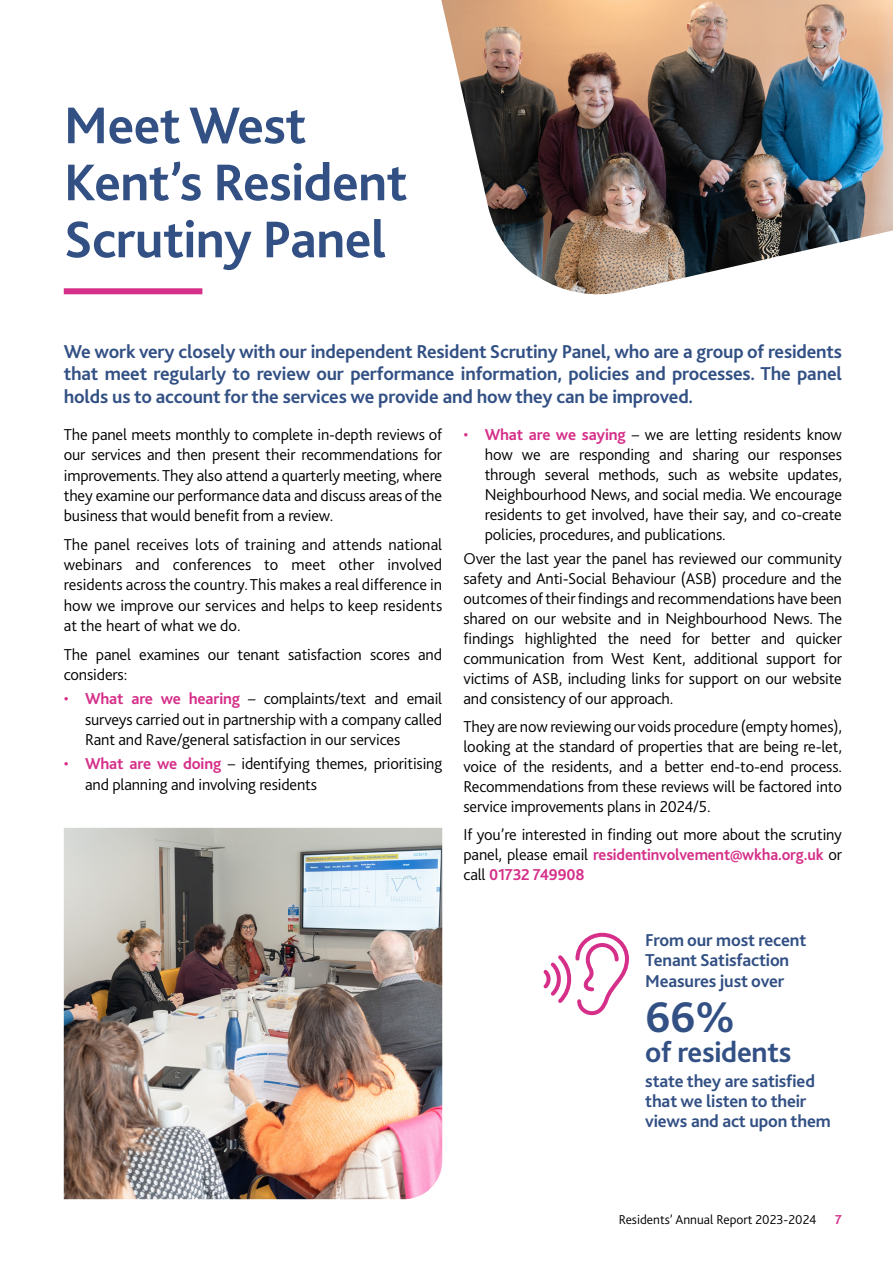
<style>
.page{position:relative;width:893px;height:1263px;background:#fff}
.page>*{position:absolute;margin:0;border:0;box-sizing:border-box;transform-origin:0 0}
.t1{font:700 54px/57px "Bliss 2";letter-spacing:-.01em;color:#325084}
.t2{font:700 45px "Bliss 2";color:#325084}
.t3{font:700 30px "Bliss 2";letter-spacing:-.01em;color:#325084}
.t4{font:700 19.5px/22.5px "Bliss 2";letter-spacing:-.01em;color:#325084;text-align:justify}
.t5{font:700 18px/20.2px "Bliss 2";letter-spacing:-.01em;color:#325084}
.t6{font:300 16.5px/20px "Bliss 2";letter-spacing:-.01em;color:#000;text-align:justify}
.t7{font:300 13.5px "Bliss 2";color:#000}
.t8{font:700 13.5px "Bliss 2";color:#d52f89}
.s1{color:#d52f89}
.s2{font-weight:700;color:#d52f89}
</style>
<div class="page">
<svg style="left:543px;top:932px;width:86px;height:84px"></svg>
<img style="left:64px;top:828px;width:378px;height:371px">
<div style="left:64px;top:288px;width:138px;height:6px;background:#d52f89"></div>
<img style="left:441px;top:0;width:452px;height:295px">
<h1 class="t1" style="left:64px;top:95px;width:345px">Meet West<br>Kent’s Resident<br>Scrutiny Panel</h1>
<p class="t4" style="left:64px;top:340px;width:780px">We work very closely with our independent Resident Scrutiny Panel, who are a group of residents that meet regularly to review our performance information, policies and processes. The panel holds us to account for the services we provide and how they can be improved.</p>
<p class="t6" style="left:64px;top:424px;width:380px">The panel meets monthly to complete in-depth reviews of our services and then present their recommendations for improvements. They also attend a quarterly meeting, where they examine our performance data and discuss areas of the business that would benefit from a review.</p>
<p class="t6" style="left:64px;top:534px;width:380px">The panel receives lots of training and attends national webinars and conferences to meet other involved residents across the country. This makes a real difference in how we improve our services and helps to keep residents at the heart of what we do.</p>
<p class="t6" style="left:64px;top:644px;width:380px">The panel examines our tenant satisfaction scores and considers:</p>
<p class="t6" style="left:85px;top:688px;width:359px;text-indent:-21px"><span class="s1">•</span> <span class="s2">What are we hearing</span> – complaints/text and email surveys carried out in partnership with a company called Rant and Rave/general satisfaction in our services</p>
<p class="t6" style="left:85px;top:753px;width:359px;text-indent:-21px"><span class="s1">•</span> <span class="s2">What are we doing</span> – identifying themes, prioritising and planning and involving residents</p>
<p class="t6" style="left:485px;top:424px;width:359px;text-indent:-21px"><span class="s1">•</span> <span class="s2">What are we saying</span> – we are letting residents know how we are responding and sharing our responses through several methods, such as website updates, Neighbourhood News, and social media. We encourage residents to get involved, have their say, and co-create policies, procedures, and publications.</p>
<p class="t6" style="left:463px;top:548px;width:380px">Over the last year the panel has reviewed our community safety and Anti-Social Behaviour (ASB) procedure and the outcomes of their findings and recommendations have been shared on our website and in Neighbourhood News. The findings highlighted the need for better and quicker communication from West Kent, additional support for victims of ASB, including links for support on our website and consistency of our approach.</p>
<p class="t6" style="left:463px;top:716px;width:380px">They are now reviewing our voids procedure (empty homes), looking at the standard of properties that are being re-let, voice of the residents, and a better end-to-end process.<br>Recommendations from these reviews will be factored into service improvements plans in 2024/5.</p>
<p class="t6" style="left:463px;top:824px;width:380px">If you’re interested in finding out more about the scrutiny panel, please email <span class="s2">residentinvolvement@wkha.org.uk</span> or call <span class="s2">01732 749908</span></p>
<p class="t5" style="left:645px;top:929px;width:163px">From our most recent<br>Tenant Satisfaction<br>Measures just over</p>
<h2 class="t2" style="left:645px;top:989px;width:91px">66%</h2>
<h3 class="t3" style="left:645px;top:1034px;width:147px">of residents</h3>
<p class="t5" style="left:645px;top:1070px;width:187px">state they are satisfied that we listen to their views and act upon them</p>
<p class="t7" style="left:619px;top:1211px;width:199px">Residents’ Annual Report 2023-2024</p>
<p class="t8" style="left:835px;top:1211px;width:8px">7</p>
</div>
